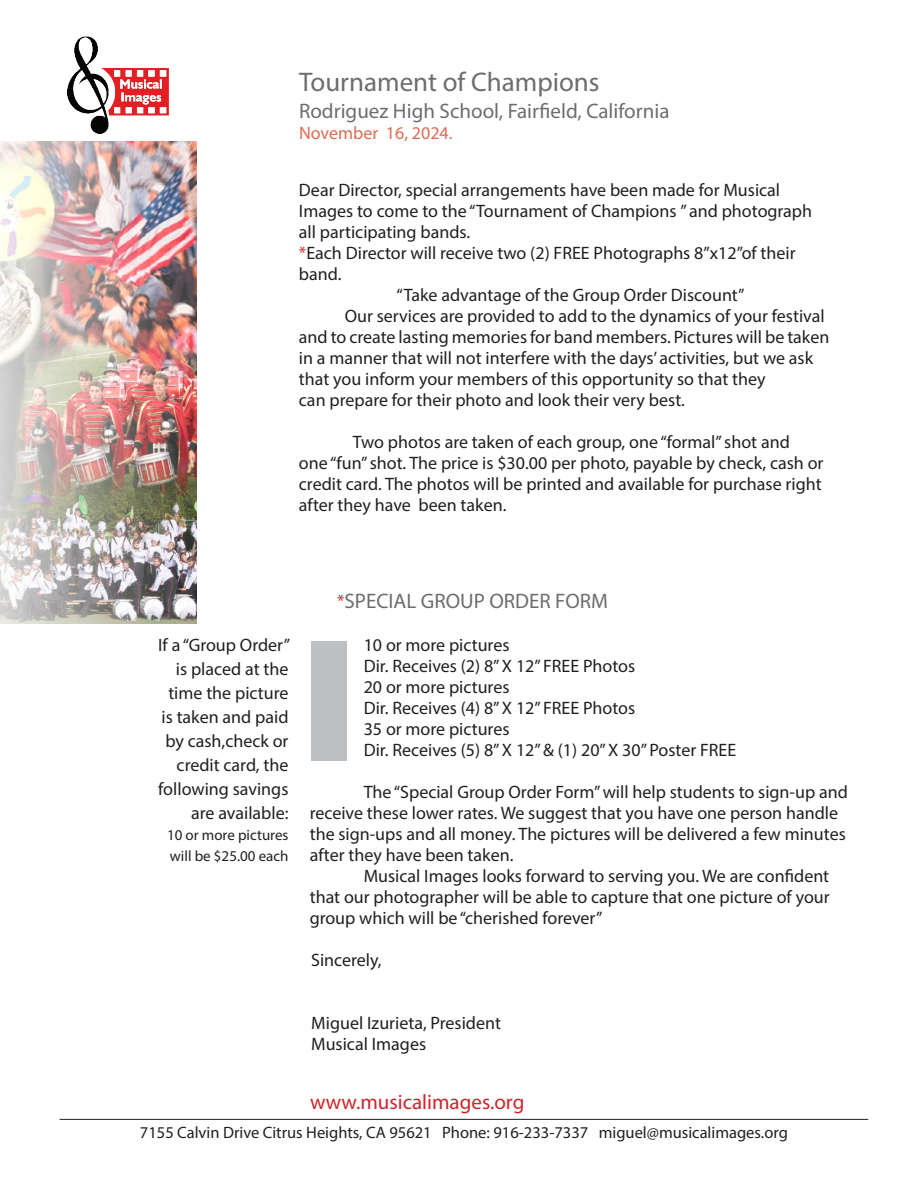
<style>
.page{position:relative;width:918px;height:1188px;background:#fff}
.page>*{position:absolute;margin:0;border:0;box-sizing:border-box;transform-origin:0 0}
.t1{font:27px "Myriad Pro";color:#6c6d70}
.t2{font:21px "Myriad Pro";color:#6c6d70}
.t3{font:21px "Myriad Pro";color:#d1232a}
.t4{font:18px/21px "Myriad Pro";color:#231f20}
.t5{font:18px "Myriad Pro";color:#dd6c53}
.t6{font:16.5px "Myriad Pro";color:#231f20}
.t7{font:15px "Myriad Pro";color:#231f20}
.s1{color:#d1232a}
.s2{font-size:18px;color:#d1232a}
</style>
<div class="page">
<img style="left:0;top:141px;width:196px;height:482px">
<img style="left:68px;top:37px;width:101px;height:97px">
<hr style="left:60px;top:1119px;width:808px;height:1px;background:#231f20">
<div style="left:311px;top:641px;width:35px;height:119px;background:#bebfc2"></div>
<p class="t1" style="left:299px;top:65px;width:302px">Tournament of Champions</p>
<p class="t2" style="left:299px;top:98px;width:372px">Rodriguez High School, Fairfield, California</p>
<p class="t5" style="left:299px;top:122px;width:155px">November 16, 2024.</p>
<p class="t4" style="left:299px;top:179px;width:515px">Dear Director, special arrangements have been made for Musical<br>Images to come to the “Tournament of Champions ” and photograph all participating bands.</p>
<p class="t4" style="left:299px;top:242px;width:498px"><span class="s1">*</span>Each Director will receive two (2) FREE Photographs 8”x12”of their band.</p>
<p class="t4" style="left:397px;top:284px;width:349px">“Take advantage of the Group Order Discount”</p>
<p class="t4" style="left:299px;top:305px;width:532px;text-indent:46px">Our services are provided to add to the dynamics of your festival and to create lasting memories for band members. Pictures will be taken in a manner that will not interfere with the days’ activities, but we ask that you inform your members of this opportunity so that they</p>
<p class="t4" style="left:299px;top:389px;width:388px">can prepare for their photo and look their very best.</p>
<p class="t4" style="left:353px;top:431px;width:438px">Two photos are taken of each group, one “formal” shot and</p>
<p class="t4" style="left:299px;top:452px;width:526px;text-align:justify">one “fun” shot. The price is $30.00 per photo, payable by check, cash or credit card. The photos will be printed and available for purchase right after they have been taken.</p>
<p class="t4" style="left:158px;top:633px;width:133px;line-height:24px;text-align:right">If a “Group Order” is placed at the time the picture is taken and paid by cash,check or credit card, the following savings are available:</p>
<p class="t7" style="left:167px;top:826px;width:123px">10 or more pictures</p>
<p class="t7" style="left:170px;top:847px;width:120px">will be $25.00 each</p>
<p class="t2" style="left:337px;top:588px;width:273px"><span class="s2">*</span>SPECIAL GROUP ORDER FORM</p>
<p class="t4" style="left:364px;top:635px;width:147px">10 or more pictures</p>
<p class="t4" style="left:364px;top:656px;width:273px">Dir. Receives (2) 8” X 12” FREE Photos</p>
<p class="t4" style="left:364px;top:677px;width:147px">20 or more pictures</p>
<p class="t4" style="left:364px;top:698px;width:273px">Dir. Receives (4) 8” X 12” FREE Photos</p>
<p class="t4" style="left:364px;top:719px;width:147px">35 or more pictures</p>
<p class="t4" style="left:364px;top:740px;width:374px">Dir. Receives (5) 8” X 12” &amp; (1) 20” X 30” Poster FREE</p>
<p class="t4" style="left:310px;top:782px;width:540px;text-indent:54px">The “Special Group Order Form”will help students to sign-up and receive these lower rates. We suggest that you have one person handle the sign-ups and all money. The pictures will be delivered a few minutes after they have been taken.</p>
<p class="t4" style="left:310px;top:866px;width:521px;text-align:justify;text-indent:54px">Musical Images looks forward to serving you. We are confident that our photographer will be able to capture that one picture of your group which will be “cherished forever”</p>
<p class="t4" style="left:311px;top:950px;width:72px">Sincerely,</p>
<p class="t4" style="left:311px;top:1013px;width:191px">Miguel Izurieta, President</p>
<p class="t4" style="left:311px;top:1034px;width:116px">Musical Images</p>
<p class="t3" style="left:310px;top:1089px;width:216px">www.musicalimages.org</p>
<p class="t6" style="left:140px;top:1123px;width:649px">7155 Calvin Drive Citrus Heights, CA 95621 Phone: 916-233-7337 miguel@musicalimages.org</p>
</div>
